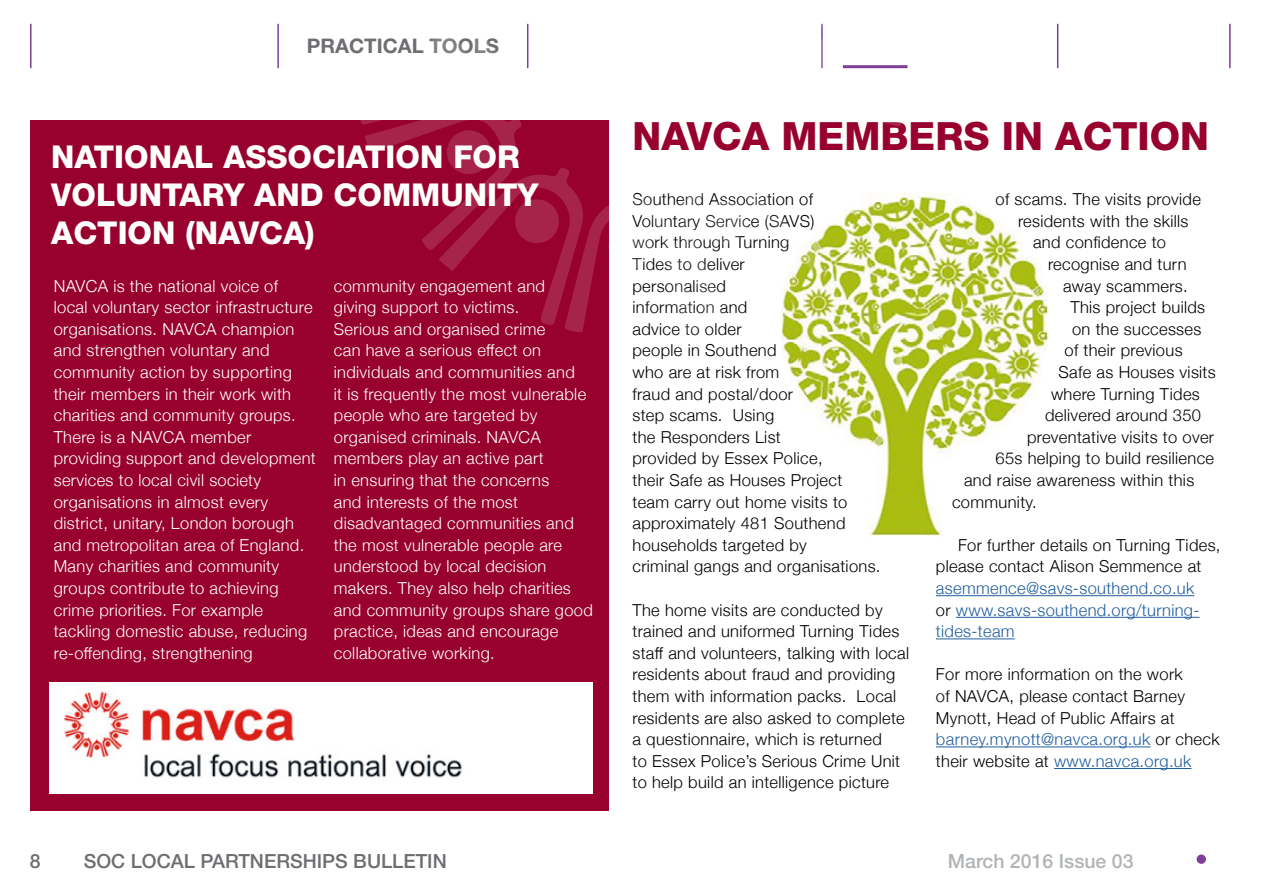
<style>
.page{position:relative;width:1263px;height:893px;background:#fff}
.page>*{position:absolute;margin:0;border:0;box-sizing:border-box;transform-origin:0 0}
.t1{font:800 39px "Helvetica Neue LT Pro";color:#98002e}
.t2{font:800 31.5px/37.8px "Helvetica Neue LT Pro";color:#fff}
.t3{font:700 20.1px "Helvetica Neue LT Pro";color:#6d6e71}
.t4{font:500 19.5px "Helvetica Neue LT Pro";color:#6d6e71}
.t5{font:500 19.5px "Helvetica Neue LT Pro";color:#b1b4b6}
.t6{font:300 16.5px/21.6px "Helvetica Neue";letter-spacing:.02em;color:#000}
.t7{font:300 16.5px/21.6px "Helvetica Neue";letter-spacing:.02em;color:#fff}
.t8{font:300 16.5px/21.6px "Helvetica Neue";letter-spacing:.02em;color:#215e9e}
.s1{color:#000}
.s2{color:#215e9e}
</style>
<div class="page">
<div style="left:1197px;top:854px;width:9px;height:10px;background:#7f3f98;border-radius:50%"></div>
<hr style="left:936px;top:595px;width:258px;height:1px;background:#215e9e">
<hr style="left:956px;top:617px;width:243px;height:1px;background:#215e9e">
<hr style="left:936px;top:638px;width:79px;height:1px;background:#215e9e">
<hr style="left:936px;top:746px;width:215px;height:1px;background:#215e9e">
<hr style="left:1054px;top:768px;width:137px;height:1px;background:#215e9e">
<div style="left:31px;top:120px;width:578px;height:690px;background:#98002e"></div>
<hr style="left:30px;top:24px;width:2px;height:44px;background:#7f3f98">
<hr style="left:277px;top:24px;width:2px;height:44px;background:#7f3f98">
<hr style="left:1057px;top:24px;width:1px;height:44px;background:#7f3f98">
<hr style="left:1229px;top:24px;width:1px;height:44px;background:#7f3f98">
<hr style="left:843px;top:65px;width:64px;height:3px;background:#7f3f98">
<div style="left:49px;top:682px;width:544px;height:111px;background:#fff"></div>
<img style="left:62px;top:689px;width:400px;height:89px">
<img style="left:781px;top:192px;width:266px;height:344px">
<svg style="left:360px;top:23px;width:544px;height:309px"></svg>
<div style="left:702px;top:200px;width:44px;height:44px;background:#fff;border-radius:50%"></div>
<div style="left:447px;top:130px;width:44px;height:44px;background:#a6234a;border-radius:50%"></div>
<div style="left:515px;top:199px;width:44px;height:44px;background:#a6234a;border-radius:50%"></div>
<div style="left:797px;top:39px;width:43px;height:44px;background:#fff;border-radius:50%"></div>
<div style="left:608px;top:225px;width:44px;height:44px;background:#fff;border-radius:50%"></div>
<div style="left:422px;top:36px;width:44px;height:45px;background:#fff;border-radius:50%"></div>
<p class="t3" style="left:307px;top:34px;width:194px">PRACTICAL TOOLS</p>
<h2 class="t2" style="left:51px;top:138px;width:489px">NATIONAL ASSOCIATION FOR<br>VOLUNTARY AND COMMUNITY<br>ACTION (NAVCA)</h2>
<p class="t7" style="left:54px;top:274px;width:264px">NAVCA is the national voice of local voluntary sector infrastructure organisations. NAVCA champion and strengthen voluntary and community action by supporting their members in their work with charities and community groups.<br>There is a NAVCA member providing support and development services to local civil society organisations in almost every district, unitary, London borough and metropolitan area of England.<br>Many charities and community groups contribute to achieving crime priorities. For example tackling domestic abuse, reducing re-offending, strengthening</p>
<p class="t7" style="left:334px;top:274px;width:260px">community engagement and<br>giving support to victims.<br>Serious and organised crime<br>can have a serious effect on individuals and communities and<br>it is frequently the most vulnerable people who are targeted by organised criminals. NAVCA members play an active part<br>in ensuring that the concerns<br>and interests of the most disadvantaged communities and the most vulnerable people are understood by local decision makers. They also help charities and community groups share good practice, ideas and encourage collaborative working.</p>
<h1 class="t1" style="left:632px;top:113px;width:578px">NAVCA MEMBERS IN ACTION</h1>
<p class="t6" style="left:632px;top:187px;width:250px">Southend Association of<br>Voluntary Service (SAVS)<br>work through Turning<br>Tides to deliver<br>personalised<br>information and<br>advice to older<br>people in Southend<br>who are at risk from<br>fraud and postal/door<br>step scams. Using<br>the Responders List<br>provided by Essex Police,<br>their Safe as Houses Project team carry out home visits to approximately 481 Southend households targeted by<br>criminal gangs and organisations.</p>
<p class="t6" style="left:632px;top:598px;width:278px">The home visits are conducted by trained and uniformed Turning Tides staff and volunteers, talking with local residents about fraud and providing them with information packs. Local residents are also asked to complete a questionnaire, which is returned<br>to Essex Police’s Serious Crime Unit to help build an intelligence picture</p>
<p class="t6" style="left:995px;top:187px;width:207px">of scams. The visits provide</p>
<p class="t6" style="left:1018px;top:209px;width:172px">residents with the skills</p>
<p class="t6" style="left:1033px;top:231px;width:135px">and confidence to</p>
<p class="t6" style="left:1048px;top:252px;width:140px">recognise and turn</p>
<p class="t6" style="left:1063px;top:274px;width:126px">away scammers.</p>
<p class="t6" style="left:1070px;top:295px;width:136px">This project builds</p>
<p class="t6" style="left:1072px;top:317px;width:131px">on the successes</p>
<p class="t6" style="left:1064px;top:339px;width:120px">of their previous</p>
<p class="t6" style="left:1058px;top:360px;width:159px">Safe as Houses visits</p>
<p class="t6" style="left:1051px;top:382px;width:150px">where Turning Tides</p>
<p class="t6" style="left:1045px;top:403px;width:158px">delivered around 350</p>
<p class="t6" style="left:1027px;top:425px;width:189px">preventative visits to over</p>
<p class="t6" style="left:995px;top:447px;width:220px">65s helping to build resilience</p>
<p class="t6" style="left:964px;top:468px;width:232px">and raise awareness within this</p>
<p class="t6" style="left:952px;top:490px;width:86px">community.</p>
<p class="t6" style="left:936px;top:533px;width:286px;text-indent:22px">For further details on Turning Tides, please contact Alison Semmence at</p>
<p class="t8" style="left:936px;top:576px;width:265px">asemmence@savs-southend.co.uk <span class="s1">or</span> www.savs-southend.org/turning&shy;tides-team</p>
<p class="t6" style="left:936px;top:662px;width:285px">For more information on the work<br>of NAVCA, please contact Barney Mynott, Head of Public Affairs at <span class="s2">barney.mynott@navca.org.uk</span> or check their website at <span class="s2">www.navca.org.uk</span></p>
<p class="t4" style="left:30px;top:850px;width:12px">8</p>
<p class="t4" style="left:84px;top:850px;width:365px">SOC LOCAL PARTNERSHIPS BULLETIN</p>
<p class="t5" style="left:948px;top:850px;width:187px">March 2016 Issue 03</p>
</div>
